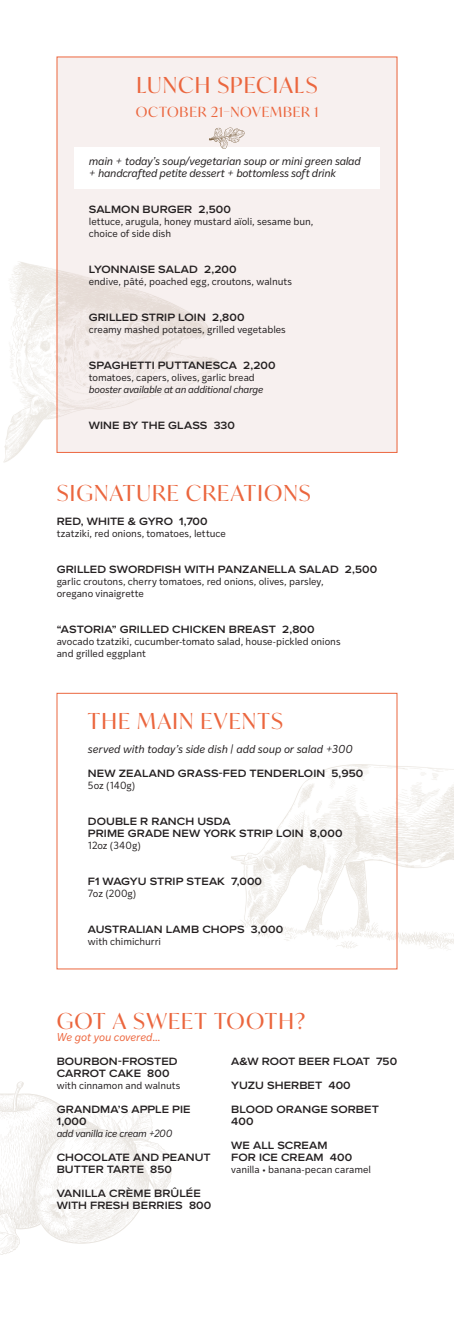
<style>
.page{position:relative;width:454px;height:1333px;background:#fff}
.page>*{position:absolute;margin:0;border:0;box-sizing:border-box;transform-origin:0 0}
._1-Title{font:22px "Ivy Mode";letter-spacing:.055em;color:#eb663e}
._4-Item_Detail{font:14px "Ivy Mode";letter-spacing:.06em;color:#eb663e}
._2-Food-Item{font:600 11px/12px "Proxima Nova Wide";letter-spacing:.01em;color:#231f20}
._1-Title-Sub{font:italic 11px/12px "Ivy Style Sans";letter-spacing:-.015em;color:#231f20}
._1-Title-Sub-2{font:italic 11px "Ivy Style Sans";letter-spacing:-.01em;color:#ed673f}
._3-Item_Sub{font:10px/12px "Ivy Style Sans";letter-spacing:-.005em;color:#231f20}
._3-Item_sub-sub{font:italic 10px "Ivy Style Sans";letter-spacing:-.025em;color:#231f20}
</style>
<div class="page">
<img style="left:231px;top:712px;width:222px;height:245px">
<svg style="left:0;top:1081px;width:172px;height:173px"></svg>
<img style="left:3px;top:261px;width:53px;height:202px">
<div style="left:57px;top:57px;width:340px;height:396px;background:#f7f0ef"></div>
<div style="left:75px;top:147px;width:304px;height:42px;background:#fff"></div>
<svg style="left:209px;top:127px;width:36px;height:22px"></svg>
<p class="_1-Title" style="left:136px;top:70px;width:182px">LUNCH SPECIALS</p>
<p class="_4-Item_Detail" style="left:136px;top:102px;width:184px">OCTOBER 21–NOVEMBER 1</p>
<p class="_1-Title-Sub" style="left:89px;top:154px;width:273px">main + today’s soup/vegetarian soup or mini green salad + handcrafted petite dessert + bottomless soft drink</p>
<p class="_2-Food-Item" style="left:89px;top:203px;width:143px">SALMON BURGER 2,500</p>
<p class="_3-Item_Sub" style="left:89px;top:215px;width:226px">lettuce, arugula, honey mustard aïoli, sesame bun, choice of side dish</p>
<p class="_2-Food-Item" style="left:89px;top:263px;width:149px">LYONNAISE SALAD 2,200</p>
<p class="_3-Item_Sub" style="left:89px;top:275px;width:205px">endive, pâté, poached egg, croutons, walnuts</p>
<p class="_2-Food-Item" style="left:89px;top:311px;width:157px">GRILLED STRIP LOIN 2,800</p>
<p class="_3-Item_Sub" style="left:89px;top:323px;width:198px">creamy mashed potatoes, grilled vegetables</p>
<p class="_2-Food-Item" style="left:89px;top:359px;width:188px">SPAGHETTI PUTTANESCA 2,200</p>
<p class="_3-Item_Sub" style="left:89px;top:371px;width:167px">tomatoes, capers, olives, garlic bread</p>
<p class="_3-Item_sub-sub" style="left:89px;top:382px;width:176px">booster available at an additional charge</p>
<p class="_2-Food-Item" style="left:89px;top:419px;width:148px">WINE BY THE GLASS 330</p>
<p class="_1-Title" style="left:57px;top:478px;width:255px">SIGNATURE CREATIONS</p>
<p class="_2-Food-Item" style="left:57px;top:515px;width:152px">RED, WHITE &amp; GYRO 1,700</p>
<p class="_3-Item_Sub" style="left:57px;top:527px;width:171px">tzatziki, red onions, tomatoes, lettuce</p>
<p class="_2-Food-Item" style="left:57px;top:563px;width:322px">GRILLED SWORDFISH WITH PANZANELLA SALAD 2,500</p>
<p class="_3-Item_Sub" style="left:57px;top:575px;width:268px">garlic croutons, cherry tomatoes, red onions, olives, parsley, oregano vinaigrette</p>
<p class="_2-Food-Item" style="left:57px;top:623px;width:259px">“ASTORIA” GRILLED CHICKEN BREAST 2,800</p>
<p class="_3-Item_Sub" style="left:57px;top:635px;width:285px">avocado tzatziki, cucumber-tomato salad, house-pickled onions and grilled eggplant</p>
<p class="_1-Title" style="left:88px;top:706px;width:196px">THE MAIN EVENTS</p>
<p class="_1-Title-Sub" style="left:88px;top:742px;width:266px">served with today’s side dish | add soup or salad +300</p>
<p class="_2-Food-Item" style="left:88px;top:767px;width:277px">NEW ZEALAND GRASS-FED TENDERLOIN 5,950</p>
<p class="_3-Item_Sub" style="left:88px;top:779px;width:49px">5oz (140g)</p>
<p class="_2-Food-Item" style="left:88px;top:815px;width:144px">DOUBLE R RANCH USDA</p>
<p class="_2-Food-Item" style="left:88px;top:827px;width:256px">PRIME GRADE NEW YORK STRIP LOIN 8,000</p>
<p class="_3-Item_Sub" style="left:88px;top:839px;width:54px">12oz (340g)</p>
<p class="_2-Food-Item" style="left:88px;top:875px;width:175px">F1 WAGYU STRIP STEAK 7,000</p>
<p class="_3-Item_Sub" style="left:88px;top:887px;width:50px">7oz (200g)</p>
<p class="_2-Food-Item" style="left:88px;top:923px;width:197px">AUSTRALIAN LAMB CHOPS 3,000</p>
<p class="_3-Item_Sub" style="left:88px;top:935px;width:75px">with chimichurri</p>
<p class="_1-Title" style="left:57px;top:1006px;width:250px">GOT A SWEET TOOTH?</p>
<p class="_1-Title-Sub-2" style="left:57px;top:1029px;width:105px">We got you covered…</p>
<p class="_2-Food-Item" style="left:57px;top:1055px;width:122px">BOURBON-FROSTED<br>CARROT CAKE 800</p>
<p class="_3-Item_Sub" style="left:57px;top:1079px;width:125px">with cinnamon and walnuts</p>
<p class="_2-Food-Item" style="left:57px;top:1103px;width:135px">GRANDMA’S APPLE PIE<br>1,000</p>
<p class="_3-Item_sub-sub" style="left:57px;top:1126px;width:117px">add vanilla ice cream +200</p>
<p class="_2-Food-Item" style="left:57px;top:1151px;width:155px">CHOCOLATE AND PEANUT<br>BUTTER TARTE 850</p>
<p class="_2-Food-Item" style="left:57px;top:1187px;width:156px">VANILLA CRÈME BRÛLÉE<br>WITH FRESH BERRIES 800</p>
<p class="_2-Food-Item" style="left:231px;top:1055px;width:167px">A&amp;W ROOT BEER FLOAT 750</p>
<p class="_2-Food-Item" style="left:231px;top:1079px;width:121px">YUZU SHERBET 400</p>
<p class="_2-Food-Item" style="left:231px;top:1103px;width:149px">BLOOD ORANGE SORBET<br>400</p>
<p class="_2-Food-Item" style="left:231px;top:1139px;width:122px">WE ALL SCREAM<br>FOR ICE CREAM 400</p>
<p class="_3-Item_Sub" style="left:231px;top:1163px;width:141px">vanilla • banana-pecan caramel</p>
</div>
